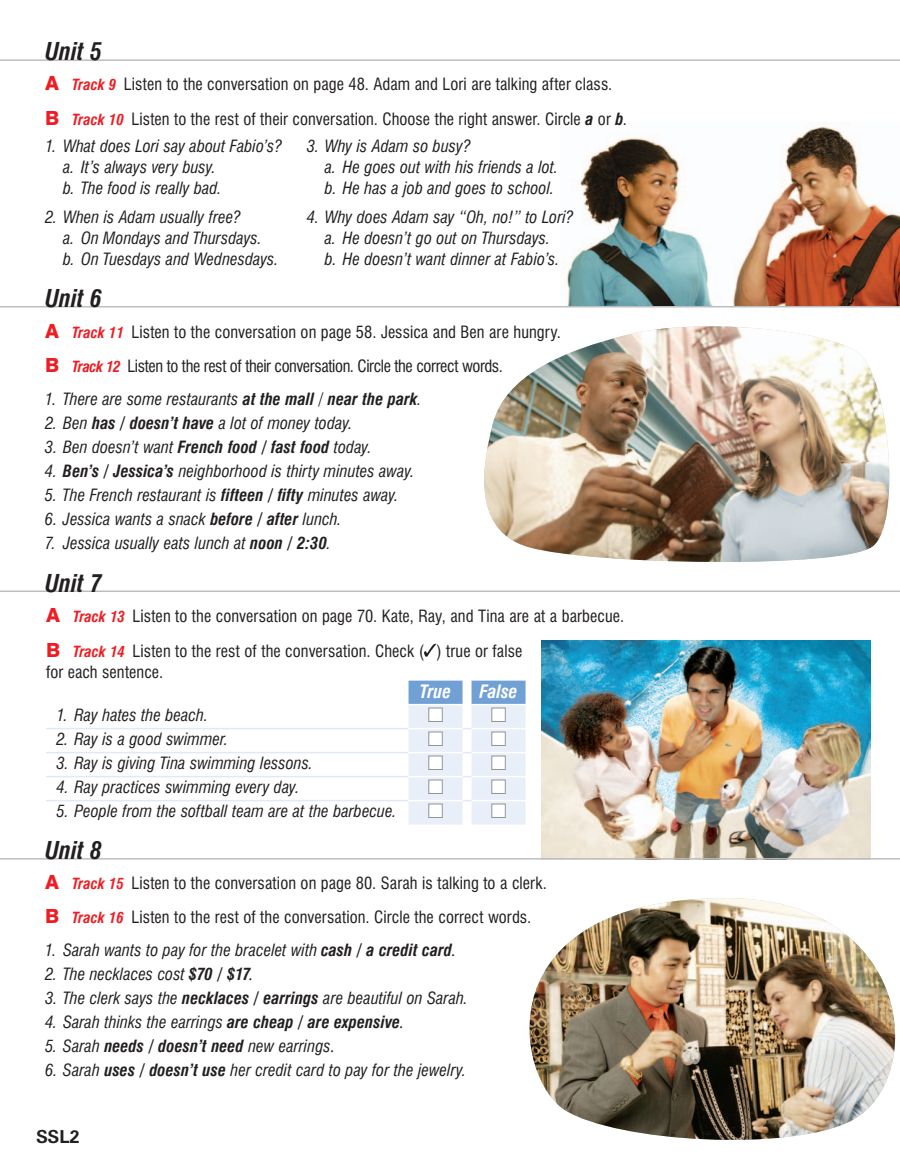
<style>
.page{position:relative;width:900px;height:1170px;background:#fff}
.page>*{position:absolute;margin:0;border:0;box-sizing:border-box;transform-origin:0 0}
.t1{font:italic 700 condensed 24px "Swiss 721 BT";letter-spacing:-.005em;color:#231f20}
.t2{font:italic 700 condensed 18px "Swiss 721 BT";color:#fff}
.t3{font:700 18px "Zurich BT";color:#231f20}
.t4{font:italic condensed 16.5px/21px "Swiss 721 BT";letter-spacing:.005em;color:#231f20}
.t5{font:condensed 16.5px/34.5px "Swiss 721 BT";letter-spacing:.005em;color:#231f20}
.s1{font-weight:800;font-stretch:normal;font-size:19.5px;color:#ee1d23}
.s2{font-weight:700;font-style:italic;font-size:15px;color:#ee1d23}
.s3{font-weight:700;font-style:italic}
.s4{font-weight:700}
.s5{font-family:"Utopia";font-stretch:normal;font-size:15.75px}
</style>
<div class="page">
<img style="left:566px;top:124px;width:334px;height:182px">
<img style="left:484px;top:326px;width:406px;height:236px">
<img style="left:529px;top:898px;width:367px;height:242px">
<img style="left:541px;top:640px;width:330px;height:218px">
<hr style="left:0;top:306px;width:900px;height:1px;background:#bcbdc0">
<hr style="left:0;top:591px;width:900px;height:1px;background:#bcbdc0">
<svg style="left:424px;top:644px;width:12px;height:13px"></svg>
<hr style="left:46px;top:728px;width:363px;height:1px;background:#e1e9f6">
<hr style="left:46px;top:752px;width:363px;height:1px;background:#e1e9f6">
<hr style="left:46px;top:776px;width:363px;height:1px;background:#e1e9f6">
<hr style="left:46px;top:800px;width:363px;height:1px;background:#e1e9f6">
<svg style="left:409px;top:681px;width:117px;height:144px;background:#d5e2f1"></svg>
<hr style="left:409px;top:728px;width:54px;height:1px;background:#fff">
<hr style="left:472px;top:728px;width:54px;height:1px;background:#fff">
<hr style="left:409px;top:752px;width:54px;height:1px;background:#fff">
<hr style="left:472px;top:752px;width:54px;height:1px;background:#fff">
<hr style="left:409px;top:776px;width:54px;height:1px;background:#fff">
<hr style="left:472px;top:776px;width:54px;height:1px;background:#fff">
<hr style="left:409px;top:800px;width:54px;height:1px;background:#fff">
<hr style="left:472px;top:800px;width:54px;height:1px;background:#fff">
<hr style="left:409px;top:704px;width:54px;height:1px;background:#fff">
<hr style="left:472px;top:704px;width:54px;height:1px;background:#fff">
<div style="left:429px;top:708px;width:13px;height:14px;background:#fff"></div>
<div style="left:428px;top:708px;width:15px;height:14px;border:1px solid #939598"></div>
<div style="left:492px;top:708px;width:13px;height:14px;background:#fff"></div>
<div style="left:491px;top:708px;width:15px;height:14px;border:1px solid #939598"></div>
<div style="left:429px;top:732px;width:13px;height:14px;background:#fff"></div>
<div style="left:428px;top:732px;width:15px;height:14px;border:1px solid #939598"></div>
<div style="left:492px;top:732px;width:13px;height:14px;background:#fff"></div>
<div style="left:491px;top:732px;width:15px;height:14px;border:1px solid #939598"></div>
<div style="left:429px;top:756px;width:13px;height:14px;background:#fff"></div>
<div style="left:428px;top:756px;width:15px;height:14px;border:1px solid #939598"></div>
<div style="left:492px;top:756px;width:13px;height:14px;background:#fff"></div>
<div style="left:491px;top:756px;width:15px;height:14px;border:1px solid #939598"></div>
<div style="left:429px;top:780px;width:13px;height:14px;background:#fff"></div>
<div style="left:428px;top:780px;width:15px;height:14px;border:1px solid #939598"></div>
<div style="left:492px;top:780px;width:13px;height:14px;background:#fff"></div>
<div style="left:491px;top:780px;width:15px;height:14px;border:1px solid #939598"></div>
<div style="left:429px;top:804px;width:13px;height:14px;background:#fff"></div>
<div style="left:428px;top:804px;width:15px;height:14px;border:1px solid #939598"></div>
<div style="left:492px;top:804px;width:13px;height:14px;background:#fff"></div>
<div style="left:491px;top:804px;width:15px;height:14px;border:1px solid #939598"></div>
<hr style="left:0;top:858px;width:900px;height:2px;background:#bcbdc0">
<hr style="left:0;top:59px;width:900px;height:2px;background:#bcbdc0">
<h1 class="t1" style="left:45px;top:37px;width:59px">Unit 5</h1>
<p class="t5" style="left:45px;top:67px;width:584px"><span class="s1">A</span> <span class="s2">Track 9</span> Listen to the conversation on page 48. Adam and Lori are talking after class.<br><span class="s1">B</span> <span class="s2">Track 10</span> Listen to the rest of their conversation. Choose the right answer. Circle <span class="s3">a</span> or <span class="s3">b</span>.</p>
<p class="t4" style="left:63px;top:136px;width:221px;text-indent:-18px">1. What does Lori say about Fabio’s? a. It’s always very busy.<br>b. The food is really bad.</p>
<p class="t4" style="left:63px;top:206px;width:217px;text-indent:-18px">2. When is Adam usually free?<br>a. On Mondays and Thursdays.<br>b. On Tuesdays and Wednesdays.</p>
<p class="t4" style="left:325px;top:136px;width:235px;text-indent:-18px">3. Why is Adam so busy?<br>a. He goes out with his friends a lot. b. He has a job and goes to school.</p>
<p class="t4" style="left:307px;top:206px;width:269px;text-align:center">4. Why does Adam say “Oh, no!” to Lori? a. He doesn’t go out on Thursdays.<br>b. He doesn’t want dinner at Fabio’s.</p>
<h1 class="t1" style="left:45px;top:284px;width:59px">Unit 6</h1>
<p class="t5" style="left:45px;top:314px;width:518px"><span class="s1">A</span> <span class="s2">Track 11</span> Listen to the conversation on page 58. Jessica and Ben are hungry.<br><span class="s1">B</span> <span class="s2">Track 12</span> Listen to the rest of their conversation. Circle the correct words.</p>
<p class="t4" style="left:45px;top:389px;width:378px">1. There are some restaurants <span class="s4">at the mall</span> / <span class="s4">near the park</span>.</p>
<p class="t4" style="left:45px;top:413px;width:309px">2. Ben <span class="s4">has / doesn’t have</span> a lot of money today.</p>
<p class="t4" style="left:45px;top:437px;width:328px">3. Ben doesn’t want <span class="s4">French food / fast food</span> today.</p>
<p class="t4" style="left:45px;top:461px;width:371px">4. <span class="s4">Ben’s / Jessica’s</span> neighborhood is thirty minutes away.</p>
<p class="t4" style="left:45px;top:485px;width:355px">5. The French restaurant is <span class="s4">fifteen / fifty</span> minutes away.</p>
<p class="t4" style="left:45px;top:509px;width:298px">6. Jessica wants a snack <span class="s4">before / after</span> lunch.</p>
<p class="t4" style="left:45px;top:533px;width:287px">7. Jessica usually eats lunch at <span class="s4">noon / 2:30</span>.</p>
<h1 class="t1" style="left:45px;top:568px;width:59px">Unit 7</h1>
<p class="t5" style="left:46px;top:599px;width:580px"><span class="s1">A</span> <span class="s2">Track 13</span> Listen to the conversation on page 70. Kate, Ray, and Tina are at a barbecue.<br><span class="s1">B</span> <span class="s2">Track 14</span> Listen to the rest of the conversation. Check ( ) true or false</p>
<p class="t5" style="left:46px;top:654px;width:119px">for each sentence.</p>
<p class="t2" style="left:420px;top:681px;width:33px">True</p>
<p class="t2" style="left:479px;top:681px;width:40px">False</p>
<p class="t4" style="left:57px;top:705px;width:153px">1. Ray hates the beach.</p>
<p class="t4" style="left:57px;top:729px;width:173px">2. Ray is a good swimmer.</p>
<p class="t4" style="left:57px;top:753px;width:258px">3. Ray is giving Tina swimming lessons.</p>
<p class="t4" style="left:57px;top:777px;width:244px">4. Ray practices swimming every day.</p>
<p class="t4" style="left:57px;top:801px;width:342px">5. People from the softball team are at the barbecue.</p>
<h1 class="t1" style="left:45px;top:836px;width:59px">Unit 8</h1>
<p class="t5" style="left:45px;top:866px;width:503px"><span class="s1">A</span> <span class="s2">Track 15</span> Listen to the conversation on page 80. Sarah is talking to a clerk.<br><span class="s1">B</span> <span class="s2">Track 16</span> Listen to the rest of the conversation. Circle the correct words.</p>
<p class="t4" style="left:45px;top:940px;width:412px">1. Sarah wants to pay for the bracelet with <span class="s4">cash / a credit card</span><span class="s5">.</span></p>
<p class="t4" style="left:45px;top:964px;width:210px">2. The necklaces cost <span class="s4">$70 / $17</span><span class="s5">.</span></p>
<p class="t4" style="left:45px;top:988px;width:425px">3. The clerk says the <span class="s4">necklaces / earrings</span> are beautiful on Sarah.</p>
<p class="t4" style="left:45px;top:1012px;width:360px">4. Sarah thinks the earrings <span class="s4">are cheap / are expensive</span><span class="s5">.</span></p>
<p class="t4" style="left:45px;top:1036px;width:291px">5. Sarah <span class="s4">needs / doesn’t need</span> new earrings<span class="s5">.</span></p>
<p class="t4" style="left:45px;top:1060px;width:423px">6. Sarah <span class="s4">uses / doesn’t use</span> her credit card to pay for the jewelry.</p>
<p class="t3" style="left:36px;top:1126px;width:45px">SSL2</p>
</div>
